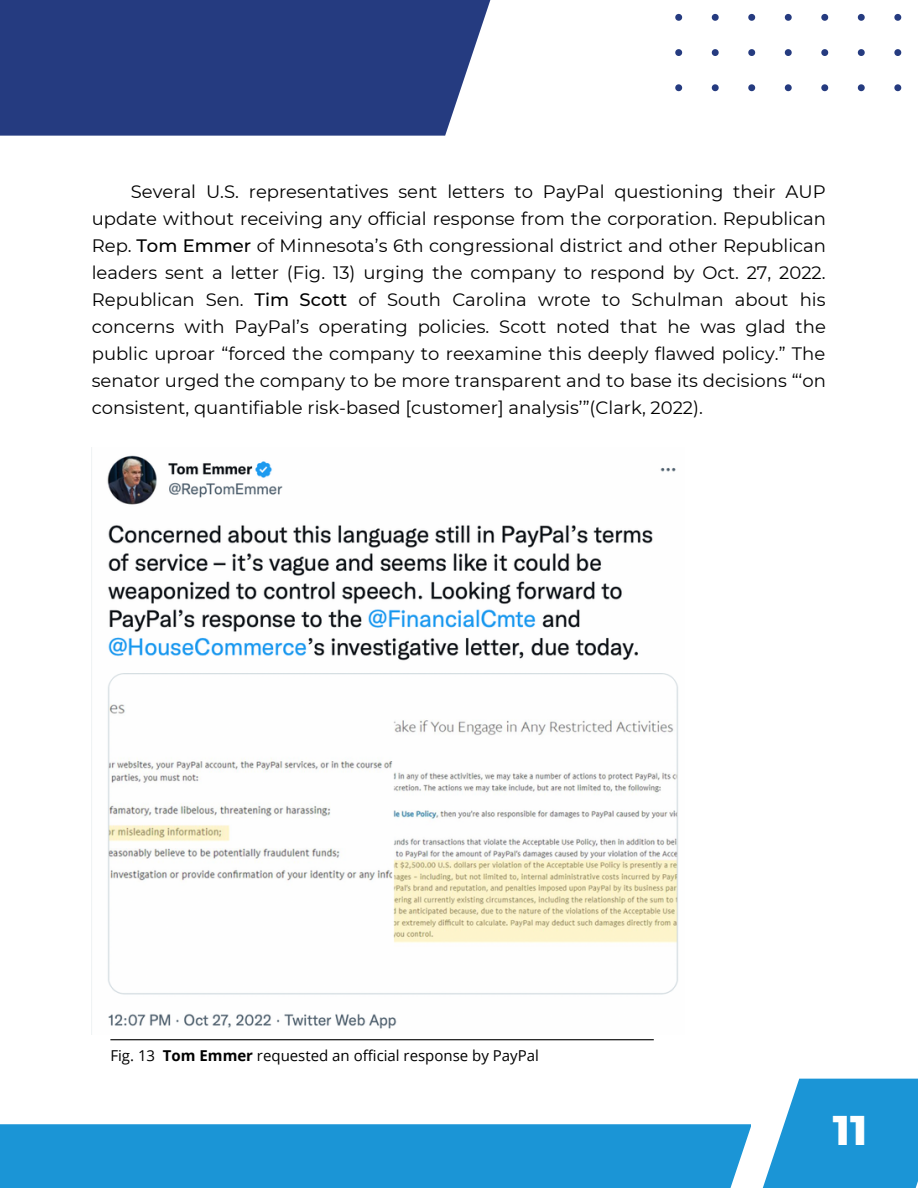
<style>
.page{position:relative;width:918px;height:1188px;background:#fff}
.page>*{position:absolute;margin:0;border:0;box-sizing:border-box;transform-origin:0 0}
.t1{font:800 42.3px "Montserrat";color:#fff}
.t2{font:18px/27px "Montserrat";color:#000;text-align:justify}
.t3{font:15px "Open Sans";color:#000}
.s1{font-weight:500}
.s2{font-weight:700}
</style>
<div class="page">
<svg style="left:675px;top:13px;width:227px;height:78px"></svg>
<svg style="left:762px;top:1079px;width:156px;height:109px;background:#38a2db"></svg>
<div style="left:0;top:1124px;width:751px;height:64px;background:#1b95d6"></div>
<div style="left:0;top:0;width:503px;height:136px;background:#253b80"></div>
<img style="left:107px;top:455px;width:571px;height:574px">
<hr style="left:110px;top:1039px;width:544px;height:1px;background:#000">
<p class="t2" style="left:92px;top:178px;width:736px;text-indent:39px">Several U.S. representatives sent letters to PayPal questioning their AUP update without receiving any official response from the corporation. Republican Rep. <span class="s1">Tom Emmer</span> of Minnesota’s 6th congressional district and other Republican leaders sent a letter (Fig. 13) urging the company to respond by Oct. 27, 2022.<br>Republican Sen. <span class="s1">Tim Scott</span> of South Carolina wrote to Schulman about his concerns with PayPal’s operating policies. Scott noted that he was glad the public uproar “forced the company to reexamine this deeply flawed policy.” The senator urged the company to be more transparent and to base its decisions “‘on consistent, quantifiable risk-based [customer] analysis’”(Clark, 2022).</p>
<p class="t3" style="left:110px;top:1045px;width:430px">Fig. 13 <span class="s2">Tom Emmer</span> requested an official response by PayPal</p>
<h1 class="t1" style="left:816px;top:1104px;width:53px">111</h1>
</div>
